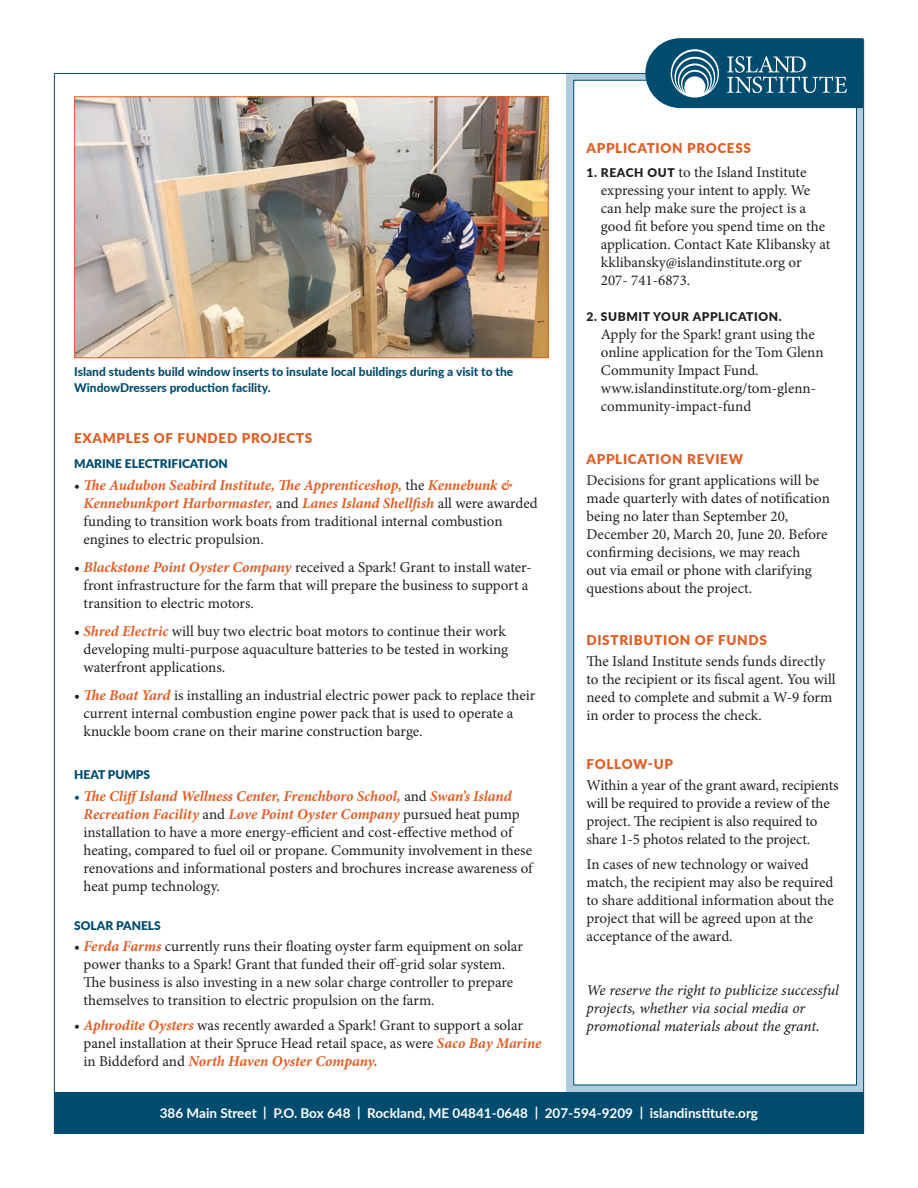
<style>
.page{position:relative;width:918px;height:1188px;background:#fff}
.page>*{position:absolute;margin:0;border:0;box-sizing:border-box;transform-origin:0 0}
.t1{font:15px/18px "Minion Pro";letter-spacing:-.005em;color:#231f20}
.t2{font:15px/18px "Minion Pro It Capt";letter-spacing:-.005em;color:#231f20}
.t3{font:900 13.5px "Lato";letter-spacing:.05em;color:#e15e25}
.t4{font:700 13.5px "Lato";color:#fff}
.t5{font:800 12px/16.5px "Lato";color:#004c6f}
.t6{font:900 12px "Lato";color:#004c6f}
.t7{font:900 12px "Lato";letter-spacing:.05em;color:#231f20}
.s1{font-family:"Lato";font-weight:900;font-size:12px}
.s2{font-weight:700;font-style:italic;color:#e15e25}
.s3{color:#004c6f}
</style>
<div class="page">
<div style="left:566px;top:73px;width:298px;height:1019px;background:#b0ccdc"></div>
<div style="left:573px;top:80px;width:284px;height:1005px;background:#fff;border:1px solid #004c6f"></div>
<hr style="left:54px;top:74px;width:1px;height:1060px;background:#004c6f">
<hr style="left:863px;top:39px;width:1px;height:1095px;background:#004c6f">
<div style="left:54px;top:1092px;width:810px;height:42px;background:#004c6f"></div>
<hr style="left:54px;top:73px;width:602px;height:1px;background:#004c6f">
<img style="left:76px;top:98px;width:470px;height:258px">
<div style="left:74px;top:96px;width:474px;height:262px;border:1px solid #e15e25"></div>
<svg style="left:645px;top:38px;width:218px;height:70px"></svg>
<p class="t3" style="left:586px;top:138px;width:166px">APPLICATION PROCESS</p>
<p class="t1" style="left:601px;top:164px;width:231px;text-indent:-14px"><span class="s1">1. REACH OUT</span> to the Island Institute expressing your intent to apply. We can help make sure the project is a good fit before you spend time on the application. Contact Kate Klibansky at kklibansky@islandinstitute.org or 207- 741-6873.</p>
<p class="t7" style="left:586px;top:308px;width:197px">2. SUBMIT YOUR APPLICATION.</p>
<p class="t1" style="left:601px;top:326px;width:224px">Apply for the Spark! grant using the online application for the Tom Glenn<br>Community Impact Fund. www.islandinstitute.org/tom-glenn&shy;community-impact-fund</p>
<p class="t3" style="left:586px;top:449px;width:158px">APPLICATION REVIEW</p>
<p class="t1" style="left:586px;top:471px;width:245px">Decisions for grant applications will be made quarterly with dates of notification being no later than September 20, December 20, March 20, June 20. Before confirming decisions, we may reach<br>out via email or phone with clarifying questions about the project.</p>
<p class="t3" style="left:586px;top:630px;width:182px">DISTRIBUTION OF FUNDS</p>
<p class="t1" style="left:586px;top:653px;width:251px">The Island Institute sends funds directly to the recipient or its fiscal agent. You will need to complete and submit a W-9 form in order to process the check.</p>
<p class="t3" style="left:586px;top:754px;width:88px">FOLLOW-UP</p>
<p class="t1" style="left:586px;top:776px;width:254px">Within a year of the grant award, recipients will be required to provide a review of the project. The recipient is also required to share 1-5 photos related to the project.</p>
<p class="t1" style="left:586px;top:855px;width:249px">In cases of new technology or waived match, the recipient may also be required to share additional information about the project that will be agreed upon at the acceptance of the award.</p>
<p class="t2" style="left:586px;top:981px;width:254px">We reserve the right to publicize successful projects, whether via social media or promotional materials about the grant.</p>
<p class="t5" style="left:74px;top:363px;width:441px">Island students build window inserts to insulate local buildings during a visit to the<br>WindowDressers production facility.</p>
<p class="t3" style="left:74px;top:428px;width:240px">EXAMPLES OF FUNDED PROJECTS</p>
<p class="t6" style="left:74px;top:455px;width:155px">MARINE ELECTRIFICATION</p>
<p class="t1" style="left:84px;top:476px;width:456px;text-indent:-9px">• <span class="s2">The Audubon Seabird Institute, The Apprenticeshop,</span> the <span class="s2">Kennebunk &amp; Kennebunkport Harbormaster,</span> and <span class="s2">Lanes Island Shellfish</span> all were awarded funding to transition work boats from traditional internal combustion engines to electric propulsion.</p>
<p class="t1" style="left:84px;top:558px;width:450px;text-indent:-9px">• <span class="s2">Blackstone Point Oyster Company</span> received a Spark! Grant to install water&shy;front infrastructure for the farm that will prepare the business to support a transition to electric motors.</p>
<p class="t1" style="left:84px;top:622px;width:426px;text-indent:-9px">• <span class="s2">Shred Electric</span> will buy two electric boat motors to continue their work developing multi-purpose aquaculture batteries to be tested in working waterfront applications.</p>
<p class="t1" style="left:84px;top:687px;width:453px;text-indent:-9px">• <span class="s2">The Boat Yard</span> is installing an industrial electric power pack to replace their current internal combustion engine power pack that is used to operate a knuckle boom crane on their marine construction barge.</p>
<p class="t6" style="left:74px;top:766px;width:78px">HEAT PUMPS</p>
<p class="t1" style="left:84px;top:787px;width:451px;text-indent:-9px"><span class="s3">•</span> <span class="s2">The Cliff Island Wellness Center, Frenchboro School,</span> and <span class="s2">Swan’s Island Recreation Facility</span> and <span class="s2">Love Point Oyster Company</span> pursued heat pump installation to have a more energy-efficient and cost-effective method of heating, compared to fuel oil or propane. Community involvement in these renovations and informational posters and brochures increase awareness of heat pump technology.</p>
<p class="t6" style="left:74px;top:916px;width:88px">SOLAR PANELS</p>
<p class="t1" style="left:84px;top:937px;width:441px;text-indent:-9px">• <span class="s2">Ferda Farms</span> currently runs their floating oyster farm equipment on solar power thanks to a Spark! Grant that funded their off-grid solar system.<br>The business is also investing in a new solar charge controller to prepare themselves to transition to electric propulsion on the farm.</p>
<p class="t1" style="left:84px;top:1016px;width:459px;text-indent:-9px">• <span class="s2">Aphrodite Oysters</span> was recently awarded a Spark! Grant to support a solar panel installation at their Spruce Head retail space, as were <span class="s2">Saco Bay Marine </span>in Biddeford and <span class="s2">North Haven Oyster Company.</span></p>
<p class="t4" style="left:160px;top:1103px;width:600px">386 Main Street | P.O. Box 648 | Rockland, ME 04841-0648 | 207-594-9209 | islandinstitute.org</p>
</div>
